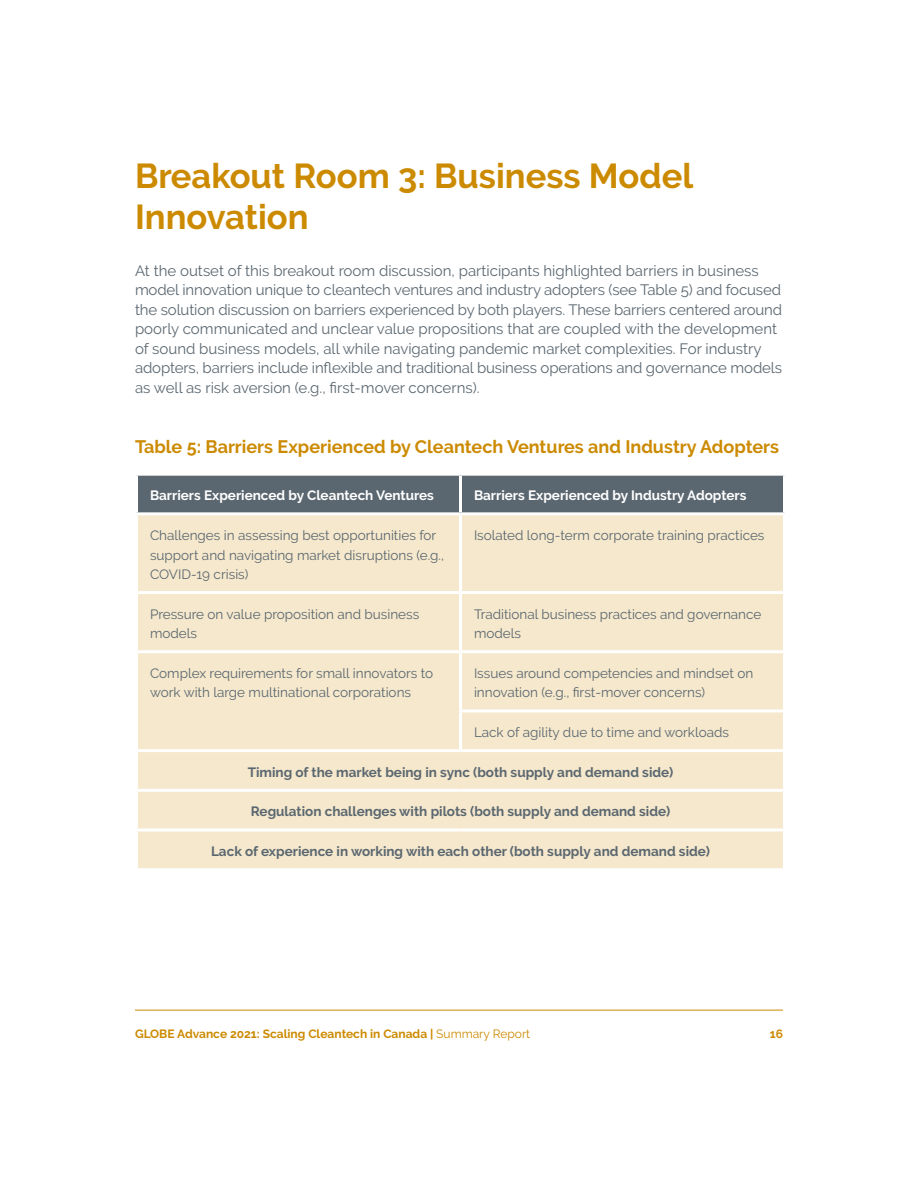
<style>
.page{position:relative;width:918px;height:1188px;background:#fff}
.page>*{position:absolute;margin:0;border:0;box-sizing:border-box;transform-origin:0 0}
.t1{font:700 34.5px/41.4px "Raleway";color:#cc8a00}
.t2{font:700 18px "Raleway";color:#cc8a00}
.t3{font:15px/19.5px "Raleway";letter-spacing:-.01em;color:#5b6770}
.t4{font:13.5px/19.5px "Raleway";color:#5b6770}
.t5{font:700 13.5px "Raleway";color:#5b6770}
.t6{font:700 13.5px "Raleway";color:#fff}
.t7{font:700 12px "Raleway";color:#cc8a00}
.s1{font-weight:400}
</style>
<div class="page">
<hr style="left:135px;top:1010px;width:648px;height:1px;background:#cc8a00">
<div style="left:138px;top:476px;width:645px;height:36px;background:#5b6770"></div>
<div style="left:138px;top:515px;width:645px;height:353px;background:#f5e8cc"></div>
<hr style="left:459px;top:476px;width:3px;height:36px;background:#fff">
<hr style="left:459px;top:515px;width:3px;height:76px;background:#fff">
<hr style="left:135px;top:591px;width:325px;height:3px;background:#fff">
<hr style="left:460px;top:591px;width:326px;height:3px;background:#fff">
<hr style="left:459px;top:594px;width:3px;height:56px;background:#fff">
<hr style="left:135px;top:650px;width:325px;height:3px;background:#fff">
<hr style="left:460px;top:650px;width:326px;height:3px;background:#fff">
<hr style="left:459px;top:653px;width:3px;height:56px;background:#fff">
<hr style="left:459px;top:709px;width:327px;height:3px;background:#fff">
<hr style="left:459px;top:712px;width:3px;height:37px;background:#fff">
<hr style="left:135px;top:749px;width:325px;height:3px;background:#fff">
<hr style="left:460px;top:749px;width:326px;height:3px;background:#fff">
<hr style="left:135px;top:789px;width:325px;height:3px;background:#fff">
<hr style="left:460px;top:789px;width:326px;height:3px;background:#fff">
<hr style="left:135px;top:829px;width:325px;height:3px;background:#fff">
<hr style="left:460px;top:829px;width:326px;height:3px;background:#fff">
<h1 class="t1" style="left:135px;top:155px;width:560px">Breakout Room 3: Business Model<br>Innovation</h1>
<p class="t3" style="left:135px;top:261px;width:649px">At the outset of this breakout room discussion, participants highlighted barriers in business model innovation unique to cleantech ventures and industry adopters (see Table 5) and focused the solution discussion on barriers experienced by both players. These barriers centered around poorly communicated and unclear value propositions that are coupled with the development of sound business models, all while navigating pandemic market complexities. For industry adopters, barriers include inflexible and traditional business operations and governance models as well as risk aversion (e.g., first-mover concerns).</p>
<p class="t2" style="left:135px;top:437px;width:646px">Table 5: Barriers Experienced by Cleantech Ventures and Industry Adopters</p>
<p class="t6" style="left:150px;top:488px;width:285px">Barriers Experienced by Cleantech Ventures</p>
<p class="t6" style="left:474px;top:488px;width:274px">Barriers Experienced by Industry Adopters</p>
<p class="t4" style="left:150px;top:526px;width:296px">Challenges in assessing best opportunities for support and navigating market disruptions (e.g.,<br>COVID-19 crisis)</p>
<p class="t4" style="left:474px;top:526px;width:292px">Isolated long-term corporate training practices</p>
<p class="t4" style="left:150px;top:604px;width:271px">Pressure on value proposition and business models</p>
<p class="t4" style="left:474px;top:604px;width:289px">Traditional business practices and governance models</p>
<p class="t4" style="left:150px;top:663px;width:285px">Complex requirements for small innovators to work with large multinational corporations</p>
<p class="t4" style="left:474px;top:663px;width:281px">Issues around competencies and mindset on innovation (e.g., first-mover concerns)</p>
<p class="t4" style="left:474px;top:723px;width:257px">Lack of agility due to time and workloads</p>
<p class="t5" style="left:248px;top:764px;width:427px">Timing of the market being in sync (both supply and demand side)</p>
<p class="t5" style="left:251px;top:804px;width:421px">Regulation challenges with pilots (both supply and demand side)</p>
<p class="t5" style="left:211px;top:844px;width:500px">Lack of experience in working with each other (both supply and demand side)</p>
<p class="t7" style="left:135px;top:1027px;width:397px">GLOBE Advance 2021: Scaling Cleantech in Canada | <span class="s1">Summary Report</span></p>
<p class="t7" style="left:770px;top:1027px;width:15px">16</p>
</div>
